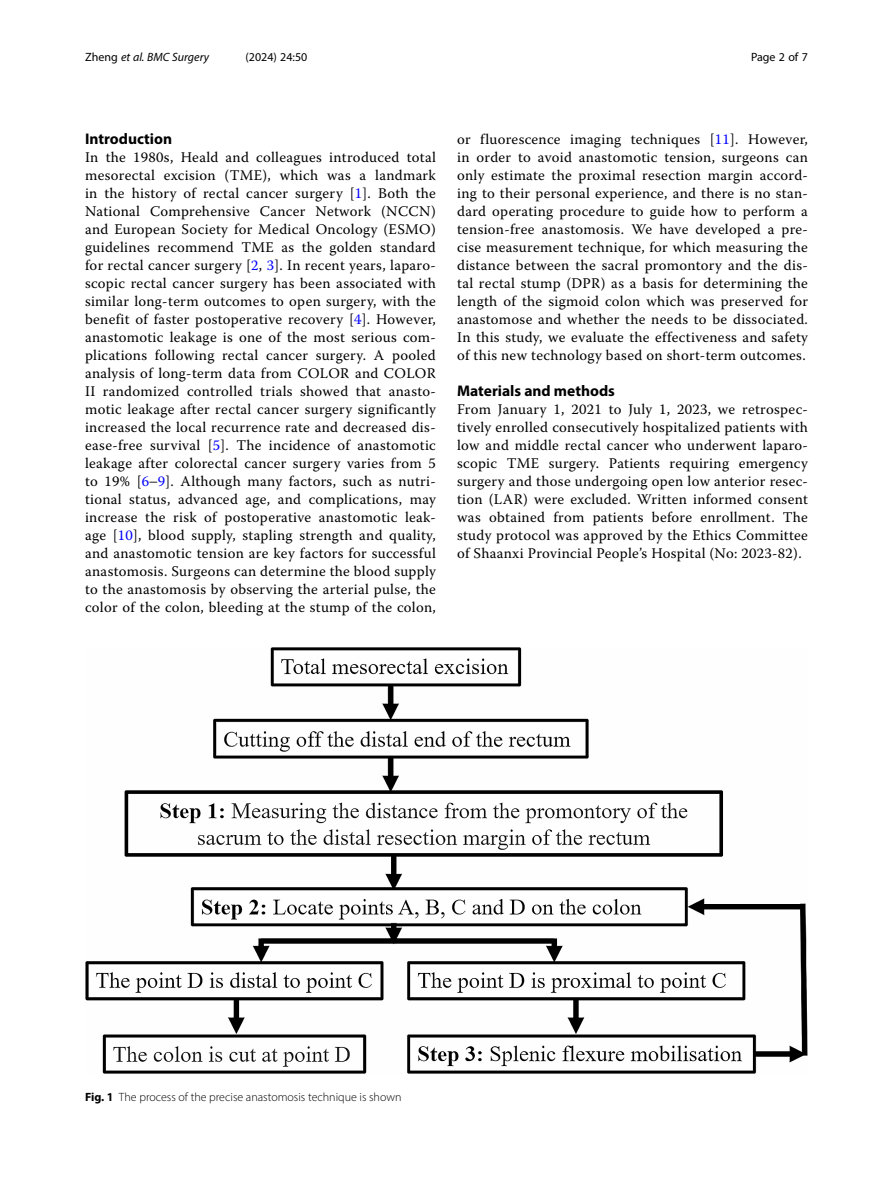
<style>
.page{position:relative;width:893px;height:1191px;background:#fff}
.page>*{position:absolute;margin:0;border:0;box-sizing:border-box;transform-origin:0 0}
.Head_1{font:700 15.45px "Myriad Pro";color:#000}
.Body_Text{font:14.7px/18px "Warnock Pro";letter-spacing:.02em;color:#000;text-align:justify}
.Figure_Caption{font:300 12px "Myriad Pro";color:#000}
.t1{font:italic 12px "Myriad Pro";color:#000}
.t2{font:12px "Myriad Pro";color:#000}
.s1{font-style:normal}
.s2{color:#00f}
.s3{font-weight:700}
</style>
<div class="page">
<img style="left:85px;top:648px;width:723px;height:426px">
<p class="t1" style="left:85px;top:50px;width:125px"><span class="s1">Zheng</span> et al. BMC Surgery</p>
<p class="t2" style="left:245px;top:50px;width:63px">(2024) 24:50</p>
<p class="t2" style="left:751px;top:50px;width:58px">Page 2 of 7</p>
<p class="Head_1" style="left:85px;top:129px;width:89px">Introduction</p>
<p class="Body_Text" style="left:85px;top:148px;width:352px">In the 1980s, Heald and colleagues introduced total mesorectal excision (TME), which was a landmark in the history of rectal cancer surgery [<span class="s2">1</span>]. Both the National Comprehensive Cancer Network (NCCN) and European Society for Medical Oncology (ESMO) guidelines recommend TME as the golden standard for rectal cancer surgery [<span class="s2">2</span>, <span class="s2">3</span>]. In recent years, laparo&shy;scopic rectal cancer surgery has been associated with similar long-term outcomes to open surgery, with the benefit of faster postoperative recovery [<span class="s2">4</span>]. However, anastomotic leakage is one of the most serious com&shy;plications following rectal cancer surgery. A pooled analysis of long-term data from COLOR and COLOR II randomized controlled trials showed that anasto&shy;motic leakage after rectal cancer surgery significantly increased the local recurrence rate and decreased dis&shy;ease-free survival [<span class="s2">5</span>]. The incidence of anastomotic leakage after colorectal cancer surgery varies from 5 to 19% [<span class="s2">6</span>−<span class="s2">9</span>]. Although many factors, such as nutri&shy;tional status, advanced age, and complications, may increase the risk of postoperative anastomotic leak&shy;age [<span class="s2">10</span>], blood supply, stapling strength and quality, and anastomotic tension are key factors for successful anastomosis. Surgeons can determine the blood supply to the anastomosis by observing the arterial pulse, the color of the colon, bleeding at the stump of the colon,</p>
<p class="Body_Text" style="left:457px;top:130px;width:352px">or fluorescence imaging techniques [<span class="s2">11</span>]. However, in order to avoid anastomotic tension, surgeons can only estimate the proximal resection margin accord&shy;ing to their personal experience, and there is no stan&shy;dard operating procedure to guide how to perform a tension-free anastomosis. We have developed a pre&shy;cise measurement technique, for which measuring the distance between the sacral promontory and the dis&shy;tal rectal stump (DPR) as a basis for determining the length of the sigmoid colon which was preserved for anastomose and whether the needs to be dissociated.<br>In this study, we evaluate the effectiveness and safety of this new technology based on short-term outcomes.</p>
<p class="Head_1" style="left:457px;top:381px;width:159px">Materials and methods</p>
<p class="Body_Text" style="left:457px;top:400px;width:352px">From January 1, 2021 to July 1, 2023, we retrospec&shy;tively enrolled consecutively hospitalized patients with low and middle rectal cancer who underwent laparo&shy;scopic TME surgery. Patients requiring emergency surgery and those undergoing open low anterior resec&shy;tion (LAR) were excluded. Written informed consent was obtained from patients before enrollment. The study protocol was approved by the Ethics Committee of Shaanxi Provincial People’s Hospital (No: 2023-82).</p>
<p class="Figure_Caption" style="left:85px;top:1089px;width:318px"><span class="s3">Fig. 1</span> The process of the precise anastomosis technique is shown</p>
</div>
